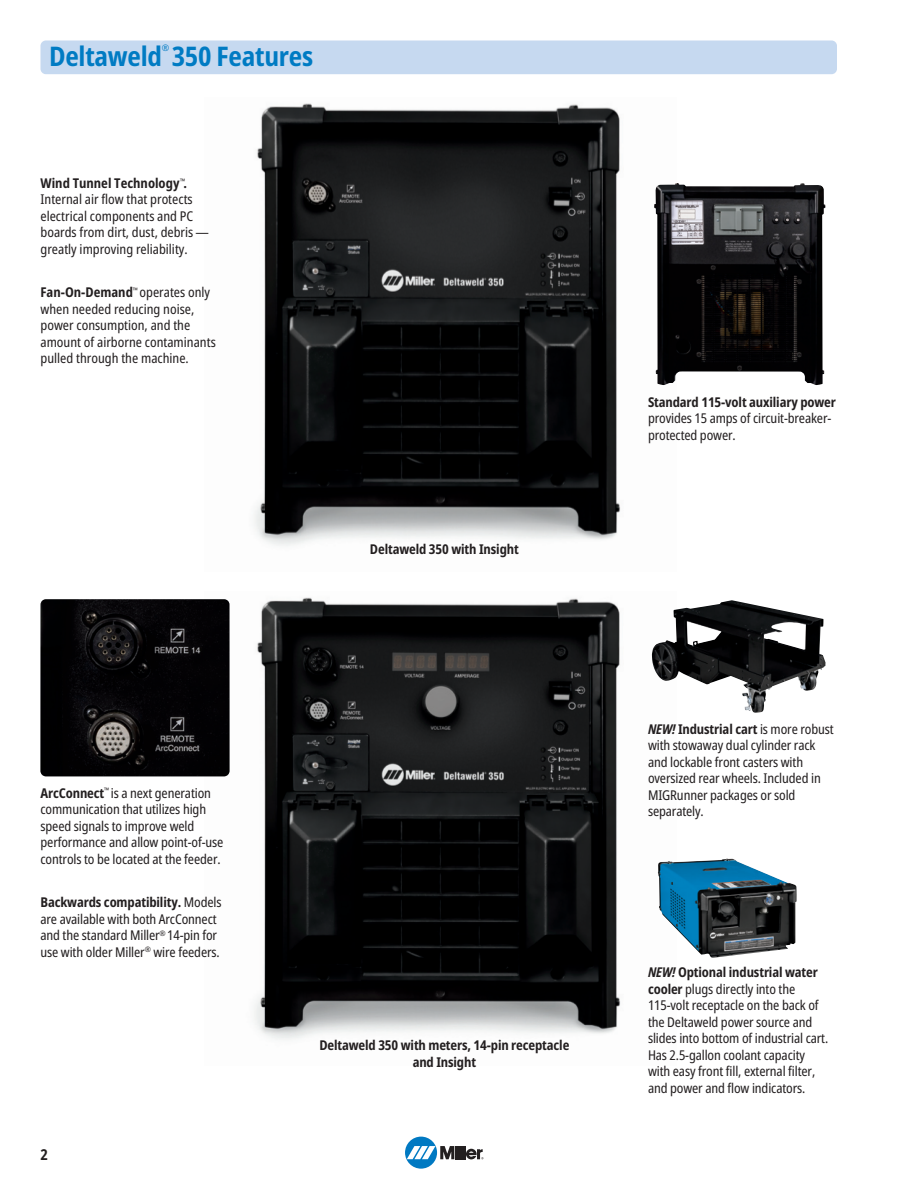
<style>
.page{position:relative;width:918px;height:1188px;background:#fff}
.page>*{position:absolute;margin:0;border:0;box-sizing:border-box;transform-origin:0 0}
.t1{font:700 27px "Noto Sans Condensed";letter-spacing:-.01em;color:#007bc3}
.t2{font:700 15px "Noto Sans Condensed";color:#231f20}
.t3{font:13.5px/16.5px "Noto Sans Condensed";letter-spacing:-.01em;color:#231f20}
.t4{font:700 13.5px/16.5px "Noto Sans Condensed";letter-spacing:-.01em;color:#231f20;text-align:center}
.t5{font:9px "Noto Sans Condensed";color:#007bc3}
.s1{font-weight:700}
.s2{font-weight:700;font-style:italic}
</style>
<div class="page">
<img style="left:254px;top:103px;width:410px;height:443px">
<img style="left:205px;top:597px;width:460px;height:443px">
<div style="left:405px;top:1137px;width:32px;height:32px;background:#0079c2;border-radius:50%"></div>
<svg style="left:407px;top:1146px;width:76px;height:13px"></svg>
<div style="left:40px;top:40px;width:797px;height:34px;background:#c6d9f0;border-radius:5px"></div>
<img style="left:40px;top:599px;width:189px;height:177px;border-radius:5px">
<img style="left:665px;top:600px;width:161px;height:113px">
<img style="left:658px;top:858px;width:139px;height:100px">
<img style="left:654px;top:183px;width:171px;height:202px">
<p class="t5" style="left:162px;top:41px;width:9px">®</p>
<p class="t1" style="left:49px;top:37px;width:265px">Deltaweld 350 Features</p>
<p class="t3" style="left:41px;top:174px;width:170px"><span class="s1">Wind Tunnel Technology</span><sup>™</sup><span class="s1">.<br></span>Internal air flow that protects electrical components and PC boards from dirt, dust, debris — greatly improving reliability.</p>
<p class="t3" style="left:41px;top:284px;width:177px"><span class="s1">Fan-On-Demand</span><sup>™</sup> operates only when needed reducing noise, power consumption, and the amount of airborne contaminants pulled through the machine.</p>
<p class="t4" style="left:370px;top:541px;width:150px">Deltaweld 350 with Insight</p>
<p class="t3" style="left:40px;top:784px;width:184px"><span class="s1">ArcConnect</span><sup>™</sup> is a next generation communication that utilizes high speed signals to improve weld performance and allow point-of-use controls to be located at the feeder.</p>
<p class="t3" style="left:40px;top:894px;width:183px"><span class="s1">Backwards compatibility.</span> Models are available with both ArcConnect and the standard Miller<sup>®</sup> 14-pin for use with older Miller<sup>®</sup> wire feeders.</p>
<p class="t2" style="left:40px;top:1144px;width:9px">2</p>
<p class="t4" style="left:319px;top:1037px;width:251px">Deltaweld 350 with meters, 14-pin receptacle and Insight</p>
<p class="t3" style="left:648px;top:393px;width:189px"><span class="s1">Standard 115-volt auxiliary power </span>provides 15 amps of circuit-breaker&shy;protected power.</p>
<p class="t3" style="left:648px;top:720px;width:187px"><span class="s2">NEW!</span> <span class="s1">Industrial cart</span> is more robust with stowaway dual cylinder rack and lockable front casters with oversized rear wheels. Included in<br>MIGRunner packages or sold separately.</p>
<p class="t3" style="left:648px;top:964px;width:182px"><span class="s2">NEW!</span> <span class="s1">Optional industrial water cooler</span> plugs directly into the 115-volt receptacle on the back of the Deltaweld power source and slides into bottom of industrial cart.<br>Has 2.5-gallon coolant capacity with easy front fill, external filter, and power and flow indicators.</p>
</div>
